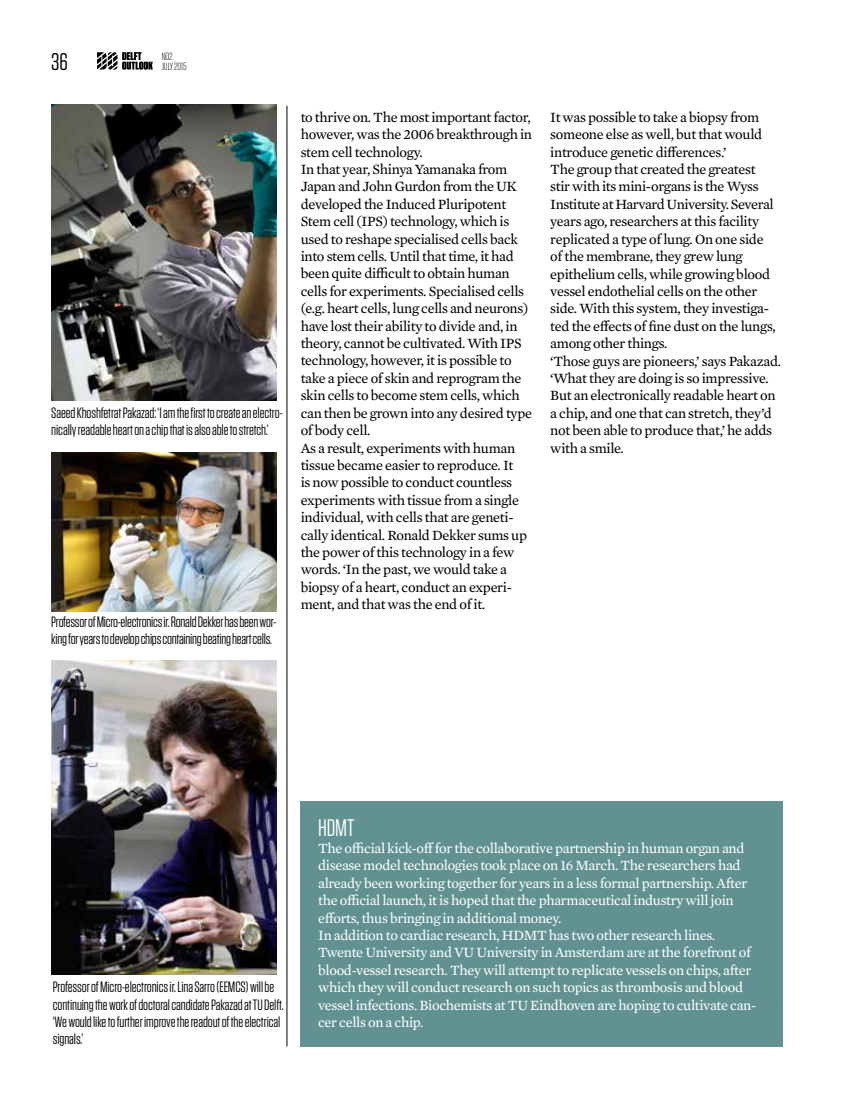
<style>
.page{position:relative;width:851px;height:1106px;background:#fff}
.page>*{position:absolute;margin:0;border:0;box-sizing:border-box;transform-origin:0 0}
.t1{font:24px "Tungsten";color:#fff}
.t2{font:24px "Tungsten";color:#000}
.t3{font:15px/17.4px "Tungsten";letter-spacing:-.005em;color:#000}
.t4{font:14.4px/17.4px "Mercury Text G2";letter-spacing:-.02em;color:#000}
.t5{font:14.4px/17.4px "Mercury Text G2";letter-spacing:-.02em;color:#fff}
.t6{font:300 10.5px/9.9px "Tungsten";letter-spacing:-.005em;color:#000}
</style>
<div class="page">
<svg style="left:97px;top:52px;width:56px;height:18px"></svg>
<div style="left:300px;top:800px;width:482px;height:246px;background:#629191"></div>
<img style="left:51px;top:104px;width:226px;height:296px">
<img style="left:51px;top:661px;width:226px;height:313px">
<img style="left:51px;top:452px;width:225px;height:159px">
<hr style="left:286px;top:106px;width:1px;height:940px;background:#000">
<h1 class="t2" style="left:51px;top:49px;width:18px">36</h1>
<p class="t6" style="left:162px;top:51px;width:26px">NO2<br>JULY 2015</p>
<p class="t3" style="left:51px;top:404px;width:233px">Saeed Khoshfetrat Pakazad: ‘I am the first to create an electro&shy;nically readable heart on a chip that is also able to stretch.’</p>
<p class="t3" style="left:51px;top:613px;width:226px">Professor of Micro-electronics ir. Ronald Dekker has been wor&shy;king for years to develop chips containing beating heart cells.</p>
<p class="t4" style="left:300px;top:108px;width:233px">to thrive on. The most important factor, however, was the 2006 breakthrough in stem cell technology.<br>In that year, Shinya Yamanaka from Japan and John Gurdon from the UK developed the Induced Pluripotent Stem cell (IPS) technology, which is used to reshape specialised cells back into stem cells. Until that time, it had been quite difficult to obtain human cells for experiments. Specialised cells (e.g. heart cells, lung cells and neurons) have lost their ability to divide and, in theory, cannot be cultivated. With IPS technology, however, it is possible to take a piece of skin and reprogram the skin cells to become stem cells, which can then be grown into any desired type of body cell.<br>As a result, experiments with human tissue became easier to reproduce. It<br>is now possible to conduct countless experiments with tissue from a single individual, with cells that are geneti&shy;cally identical. Ronald Dekker sums up the power of this technology in a few words. ‘In the past, we would take a biopsy of a heart, conduct an experi&shy;ment, and that was the end of it.</p>
<p class="t4" style="left:550px;top:108px;width:232px">It was possible to take a biopsy from someone else as well, but that would introduce genetic differences.’<br>The group that created the greatest<br>stir with its mini-organs is the Wyss Institute at Harvard University. Several years ago, researchers at this facility replicated a type of lung. On one side<br>of the membrane, they grew lung epithelium cells, while growing blood vessel endothelial cells on the other side. With this system, they investiga&shy;ted the effects of fine dust on the lungs, among other things.<br>‘Those guys are pioneers,’ says Pakazad. ‘What they are doing is so impressive.<br>But an electronically readable heart on a chip, and one that can stretch, they’d not been able to produce that,’ he adds with a smile.</p>
<p class="t3" style="left:53px;top:978px;width:232px">Professor of Micro-electronics ir. Lina Sarro (EEMCS) will be continuing the work of doctoral candidate Pakazad at TU Delft. ‘We would like to further improve the readout of the electrical signals.’</p>
<h1 class="t1" style="left:318px;top:815px;width:38px">HDMT</h1>
<p class="t5" style="left:318px;top:838px;width:439px">The official kick-off for the collaborative partnership in human organ and disease model technologies took place on 16 March. The researchers had already been working together for years in a less formal partnership. After the official launch, it is hoped that the pharmaceutical industry will join efforts, thus bringing in additional money.<br>In addition to cardiac research, HDMT has two other research lines.<br>Twente University and VU University in Amsterdam are at the forefront of blood-vessel research. They will attempt to replicate vessels on chips, after which they will conduct research on such topics as thrombosis and blood vessel infections. Biochemists at TU Eindhoven are hoping to cultivate can&shy;cer cells on a chip.</p>
</div>
